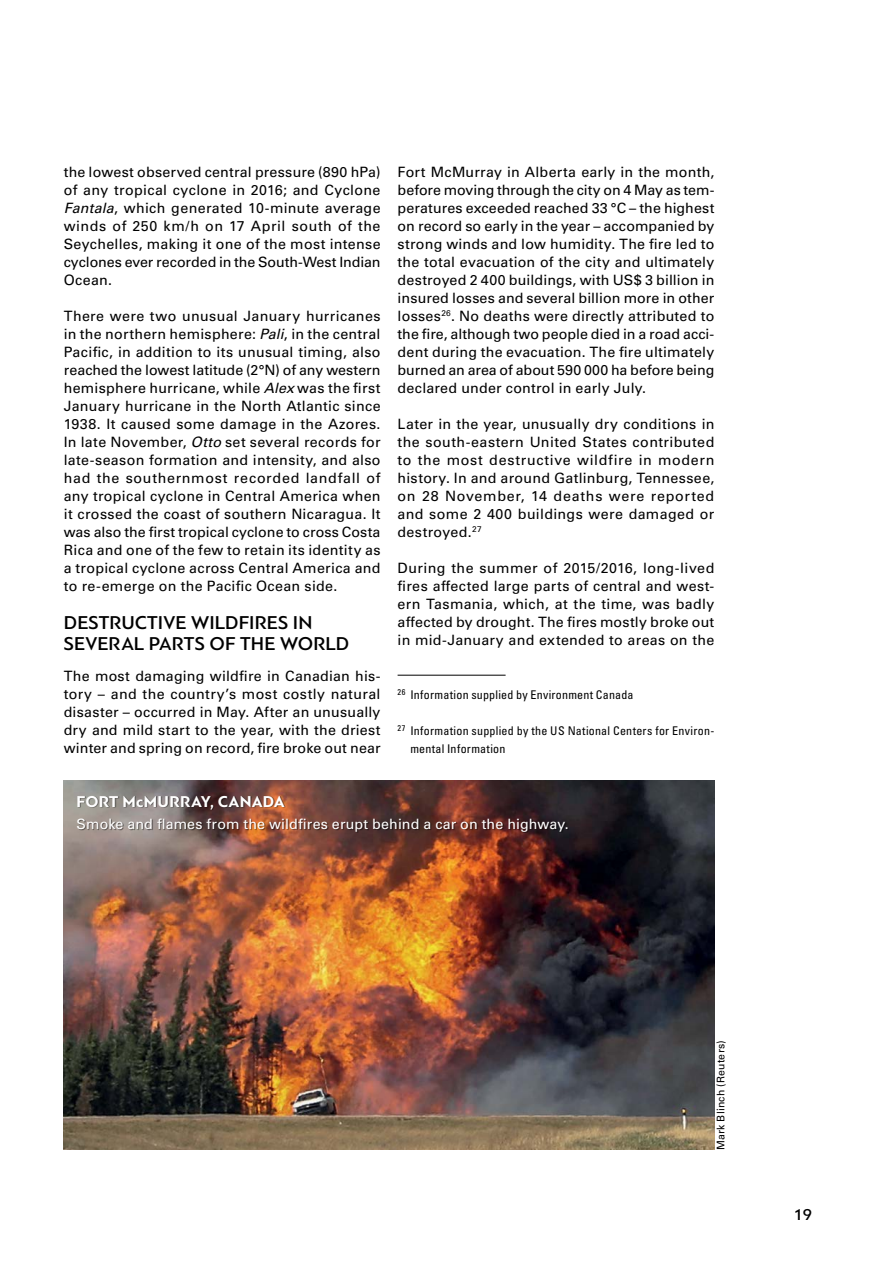
<style>
.page{position:relative;width:893px;height:1263px;background:#fff}
.page>*{position:absolute;margin:0;border:0;box-sizing:border-box;transform-origin:0 0}
.t1{font:500 19.5px/21px "PF Bague Sans Pro";letter-spacing:.005em;color:#000}
.t2{font:700 16.5px "PF Bague Sans Pro";letter-spacing:.01em;color:#fff}
.t3{font:500 16.5px "PF Bague Sans Pro";color:#000}
.t4{font:14.25px/18px "Univers LTCYR 55 Roman";letter-spacing:.015em;color:#000;text-align:justify}
.t5{font:14.25px "Univers LTCYR 55 Roman";letter-spacing:.01em;color:#fff}
.t6{font:condensed 12px/18px "Univers LTCYR 57";letter-spacing:.02em;color:#000}
.t7{font:10.5px "Univers LTCYR 55 Roman";letter-spacing:.02em;color:#000}
.s1{font-family:"Univers LTCYR 55";font-style:italic}
</style>
<div class="page">
<hr style="left:398px;top:675px;width:108px;height:1px;background:#000">
<img style="left:64px;top:780px;width:650px;height:369px">
<div style="left:78px;top:796px;width:490px;height:37px;background:#000;opacity:.5"></div>
<p class="t4" style="left:64px;top:162px;width:318px">the lowest observed central pressure (890 hPa) of any tropical cyclone in 2016; and Cyclone <span class="s1">Fantala</span>, which generated 10-minute average winds of 250 km/h on 17 April south of the Seychelles, making it one of the most intense cyclones ever recorded in the South-West Indian Ocean.</p>
<p class="t4" style="left:64px;top:306px;width:318px">There were two unusual January hurricanes in the northern hemisphere: <span class="s1">Pali</span>, in the central Pacific, in addition to its unusual timing, also reached the lowest latitude (2°N) of any western hemisphere hurricane, while <span class="s1">Alex</span> was the first January hurricane in the North Atlantic since 1938. It caused some damage in the Azores.<br>In late November, <span class="s1">Otto</span> set several records for late-season formation and intensity, and also had the southernmost recorded landfall of any tropical cyclone in Central America when it crossed the coast of southern Nicaragua. It was also the first tropical cyclone to cross Costa Rica and one of the few to retain its identity as a tropical cyclone across Central America and to re-emerge on the Pacific Ocean side.</p>
<h1 class="t1" style="left:64px;top:612px;width:287px">DESTRUCTIVE WILDFIRES IN<br>SEVERAL PARTS OF THE WORLD</h1>
<p class="t4" style="left:64px;top:666px;width:318px">The most damaging wildfire in Canadian his&shy;tory – and the country’s most costly natural disaster – occurred in May. After an unusually dry and mild start to the year, with the driest winter and spring on record, fire broke out near</p>
<p class="t4" style="left:398px;top:162px;width:318px">Fort McMurray in Alberta early in the month, before moving through the city on 4 May as tem&shy;peratures exceeded reached 33 °C – the highest on record so early in the year – accompanied by strong winds and low humidity. The fire led to the total evacuation of the city and ultimately destroyed 2 400 buildings, with US$ 3 billion in insured losses and several billion more in other losses<sup>26</sup>. No deaths were directly attributed to the fire, although two people died in a road acci&shy;dent during the evacuation. The fire ultimately burned an area of about 590 000 ha before being declared under control in early July.</p>
<p class="t4" style="left:398px;top:414px;width:318px">Later in the year, unusually dry conditions in the south-eastern United States contributed to the most destructive wildfire in modern history. In and around Gatlinburg, Tennessee, on 28 November, 14 deaths were reported and some 2 400 buildings were damaged or destroyed.<sup>27</sup></p>
<p class="t4" style="left:398px;top:558px;width:318px">During the summer of 2015/2016, long-lived fires affected large parts of central and west&shy;ern Tasmania, which, at the time, was badly affected by drought. The fires mostly broke out in mid-January and extended to areas on the</p>
<p class="t6" style="left:398px;top:686px;width:237px"><sup>26</sup> Information supplied by Environment Canada</p>
<p class="t6" style="left:410px;top:722px;width:306px;text-indent:-13px"><sup>27</sup> Information supplied by the US National Centers for Environ&shy;mental Information</p>
<p class="t2" style="left:77px;top:791px;width:210px">FORT McMURRAY, CANADA</p>
<p class="t5" style="left:77px;top:814px;width:494px">Smoke and flames from the wildfires erupt behind a car on the highway.</p>
<p class="t7" style="left:714px;top:1150px;width:112px;rotate:-90deg">Mark Blinch (Reuters)</p>
<p class="t3" style="left:794px;top:1205px;width:20px">19</p>
</div>
